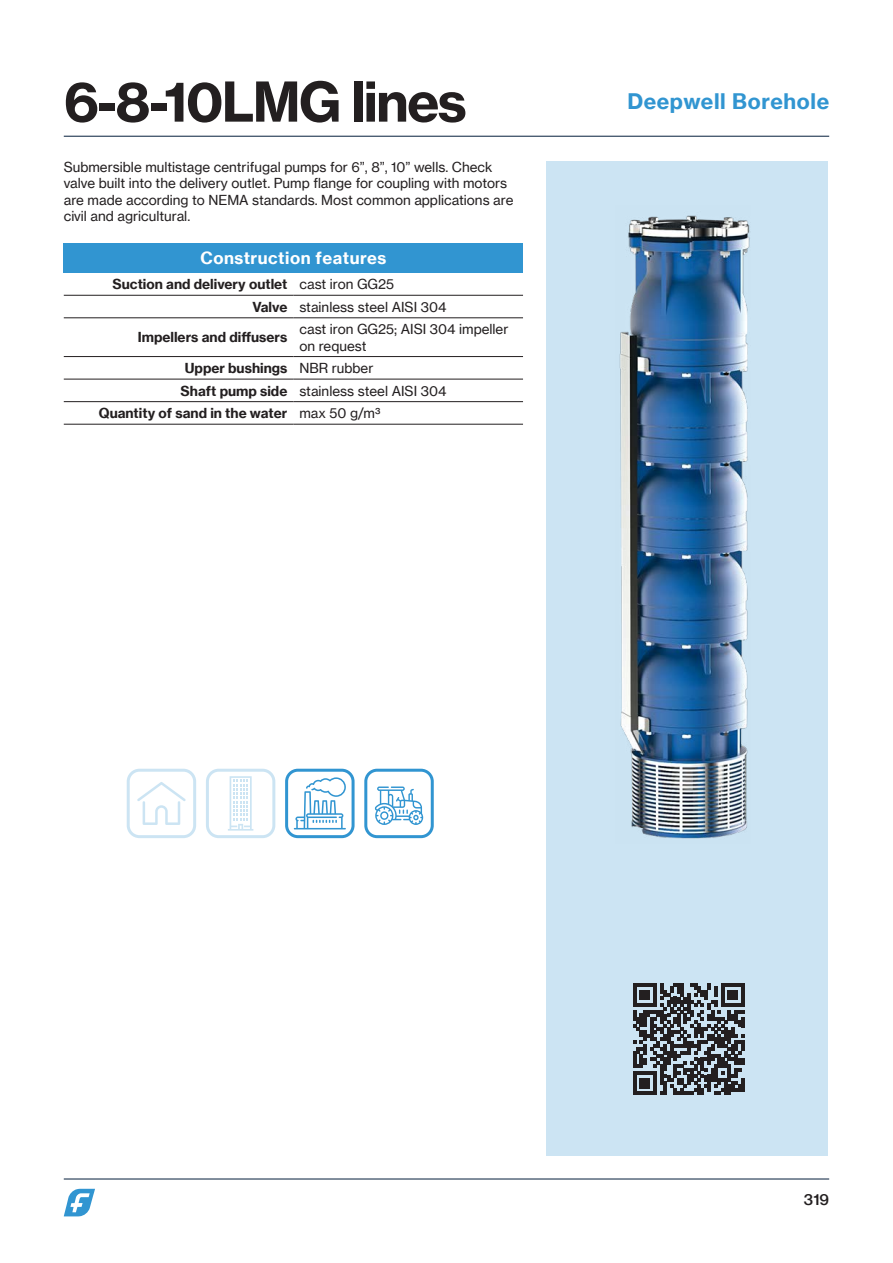
<style>
.page{position:relative;width:893px;height:1263px;background:#fff}
.page>*{position:absolute;margin:0;border:0;box-sizing:border-box;transform-origin:0 0}
.t1{font:700 54px "Neue Haas Grotesk Text Pro";letter-spacing:-.03em;color:#231f20}
.t2{font:700 21px "Neue Haas Grotesk Text Pro";letter-spacing:.03em;color:#3195d1}
.t3{font:700 16.5px "Neue Haas Grotesk Text Pro";letter-spacing:.03em;color:#fff}
.t4{font:500 15px "Neue Haas Grotesk Text Pro";color:#231f20}
.t5{font:13.5px/16.2px "Neue Haas Grotesk Text Pro";color:#231f20}
.t6{font:700 13.5px "Neue Haas Grotesk Text Pro";color:#231f20}
.s1{font-weight:700}
.s2{font-weight:400}
</style>
<div class="page">
<hr style="left:64px;top:1178px;width:765px;height:1px;background:#051e3c">
<hr style="left:64px;top:136px;width:765px;height:1px;background:#051e3c">
<div style="left:546px;top:162px;width:282px;height:994px;background:#cce4f3"></div>
<svg style="left:64px;top:1189px;width:31px;height:27px"></svg>
<div style="left:64px;top:243px;width:459px;height:30px;background:#3195d1"></div>
<hr style="left:64px;top:295px;width:229px;height:1px;background:#231f20">
<hr style="left:293px;top:295px;width:230px;height:1px;background:#231f20">
<hr style="left:293px;top:318px;width:230px;height:1px;background:#231f20">
<hr style="left:293px;top:356px;width:230px;height:1px;background:#231f20">
<hr style="left:64px;top:379px;width:229px;height:1px;background:#231f20">
<hr style="left:293px;top:379px;width:230px;height:1px;background:#231f20">
<hr style="left:64px;top:401px;width:229px;height:1px;background:#231f20">
<hr style="left:293px;top:401px;width:230px;height:1px;background:#231f20">
<hr style="left:293px;top:424px;width:230px;height:1px;background:#231f20">
<hr style="left:64px;top:424px;width:229px;height:1px;background:#231f20">
<hr style="left:64px;top:318px;width:229px;height:1px;background:#231f20">
<hr style="left:64px;top:356px;width:229px;height:1px;background:#231f20">
<div style="left:206px;top:769px;width:69px;height:69px;border:3px solid #3195d1;border-radius:11px"></div>
<svg style="left:228px;top:776px;width:25px;height:55px"></svg>
<div style="left:127px;top:769px;width:69px;height:69px;border:3px solid #3195d1;border-radius:11px"></div>
<svg style="left:137px;top:782px;width:49px;height:43px"></svg>
<div style="left:364px;top:769px;width:70px;height:69px;border:3px solid #3195d1;border-radius:11px"></div>
<svg style="left:375px;top:786px;width:48px;height:39px"></svg>
<div style="left:285px;top:769px;width:70px;height:69px;border:3px solid #3195d1;border-radius:11px"></div>
<svg style="left:294px;top:777px;width:52px;height:52px"></svg>
<svg style="left:633px;top:983px;width:112px;height:112px"></svg>
<img style="left:619px;top:215px;width:131px;height:624px">
<h1 class="t1" style="left:64px;top:68px;width:405px">6-8-10LMG lines</h1>
<p class="t5" style="left:64px;top:159px;width:451px">Submersible multistage centrifugal pumps for 6”, 8”, 10” wells. Check valve built into the delivery outlet. Pump flange for coupling with motors are made according to NEMA standards. Most common applications are civil and agricultural.</p>
<p class="t3" style="left:200px;top:248px;width:187px">Construction features</p>
<p class="t5" style="left:252px;top:273px;width:196px;line-height:22.5px;text-indent:-140px"><span class="s1">Suction and delivery outlet</span> cast iron GG25<br><span class="s1">Valve</span> stainless steel AISI 304</p>
<p class="t6" style="left:138px;top:329px;width:151px">Impellers and diffusers</p>
<p class="t5" style="left:299px;top:321px;width:211px">cast iron GG25; AISI 304 impeller on request</p>
<p class="t6" style="left:185px;top:360px;width:190px">Upper bushings <span class="s2">NBR rubber</span></p>
<p class="t5" style="left:181px;top:383px;width:267px"><span class="s1">Shaft pump side</span> stainless steel AISI 304</p>
<p class="t6" style="left:99px;top:405px;width:283px">Quantity of sand in the water <span class="s2">max 50 g/m3</span></p>
<h2 class="t2" style="left:627px;top:88px;width:203px">Deepwell Borehole</h2>
<p class="t4" style="left:804px;top:1190px;width:27px">319</p>
</div>
